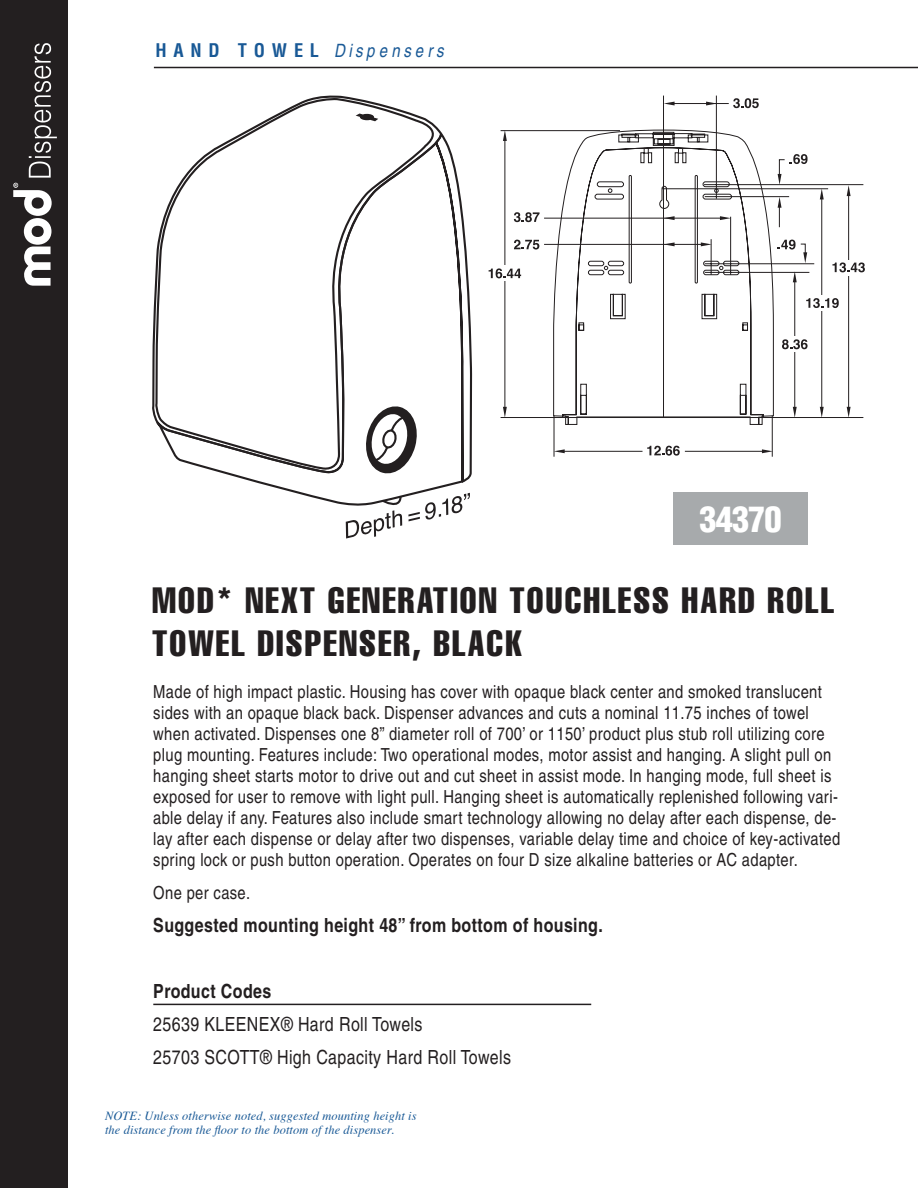
<style>
.page{position:relative;width:918px;height:1188px;background:#fff}
.page>*{position:absolute;margin:0;border:0;box-sizing:border-box;transform-origin:0 0}
.t1{font:extra-condensed 36px/43.2px "Helvetica";letter-spacing:.06em;color:#231f20}
.t2{font:900 condensed 34.5px "Helvetica";letter-spacing:-.03em;color:#fff}
.t3{font:condensed 19.5px "Helvetica";letter-spacing:.02em;color:#231f20}
.t4{font:700 condensed 19.5px "Helvetica";letter-spacing:.02em;color:#231f20}
.t5{font:italic condensed 18.3px "Helvetica";letter-spacing:.21em;color:#195996}
.t6{font:condensed 18px/21px "Helvetica";letter-spacing:.02em;color:#231f20}
.t7{font:italic 12.3px "Times";letter-spacing:.01em;color:#195996}
.s1{font-weight:700;font-style:normal}
</style>
<div class="page">
<div style="left:0;top:0;width:68px;height:1188px;background:#231f20"></div>
<div style="left:674px;top:492px;width:134px;height:52px;background:#a7aaac"></div>
<hr style="left:154px;top:67px;width:764px;height:1px;background:#231f20">
<hr style="left:821px;top:197px;width:1px;height:212px;background:#231f20">
<div style="left:804px;top:295px;width:38px;height:16px;background:#fff"></div>
<svg style="left:553px;top:129px;width:221px;height:296px"></svg>
<svg style="left:733px;top:98px;width:26px;height:10px"></svg>
<svg style="left:806px;top:298px;width:33px;height:10px"></svg>
<svg style="left:647px;top:446px;width:33px;height:10px"></svg>
<svg style="left:514px;top:212px;width:26px;height:10px"></svg>
<svg style="left:514px;top:240px;width:25px;height:10px"></svg>
<hr style="left:663px;top:96px;width:1px;height:321px;background:#231f20">
<hr style="left:505px;top:138px;width:1px;height:271px;background:#231f20">
<hr style="left:501px;top:417px;width:362px;height:1px;background:#231f20">
<hr style="left:705px;top:272px;width:104px;height:1px;background:#231f20">
<hr style="left:705px;top:263px;width:109px;height:1px;background:#231f20">
<hr style="left:705px;top:196px;width:84px;height:1px;background:#231f20">
<hr style="left:662px;top:188px;width:166px;height:1px;background:#231f20">
<hr style="left:704px;top:184px;width:159px;height:1px;background:#231f20">
<hr style="left:501px;top:130px;width:119px;height:1px;background:#231f20">
<hr style="left:563px;top:451px;width:80px;height:1px;background:#231f20">
<hr style="left:685px;top:451px;width:79px;height:1px;background:#231f20">
<hr style="left:673px;top:103px;width:56px;height:1px;background:#231f20">
<hr style="left:544px;top:244px;width:158px;height:1px;background:#231f20">
<hr style="left:544px;top:218px;width:177px;height:1px;background:#231f20">
<hr style="left:794px;top:280px;width:1px;height:129px;background:#231f20">
<hr style="left:730px;top:217px;width:1px;height:58px;background:#231f20">
<hr style="left:772px;top:415px;width:1px;height:42px;background:#231f20">
<hr style="left:554px;top:415px;width:1px;height:42px;background:#231f20">
<hr style="left:711px;top:239px;width:1px;height:36px;background:#231f20">
<hr style="left:848px;top:194px;width:1px;height:215px;background:#231f20">
<hr style="left:716px;top:96px;width:1px;height:103px;background:#231f20">
<svg style="left:503px;top:130px;width:4px;height:11px"></svg>
<svg style="left:820px;top:189px;width:4px;height:10px"></svg>
<svg style="left:793px;top:271px;width:4px;height:11px"></svg>
<svg style="left:847px;top:185px;width:4px;height:11px"></svg>
<svg style="left:503px;top:407px;width:4px;height:10px"></svg>
<svg style="left:554px;top:449px;width:11px;height:4px"></svg>
<svg style="left:762px;top:449px;width:11px;height:4px"></svg>
<svg style="left:701px;top:242px;width:11px;height:4px"></svg>
<svg style="left:720px;top:216px;width:11px;height:4px"></svg>
<svg style="left:706px;top:102px;width:11px;height:3px"></svg>
<svg style="left:664px;top:242px;width:11px;height:4px"></svg>
<svg style="left:664px;top:216px;width:11px;height:4px"></svg>
<svg style="left:664px;top:102px;width:11px;height:3px"></svg>
<svg style="left:793px;top:407px;width:4px;height:10px"></svg>
<svg style="left:820px;top:407px;width:4px;height:10px"></svg>
<svg style="left:847px;top:407px;width:4px;height:10px"></svg>
<svg style="left:778px;top:154px;width:30px;height:109px"></svg>
<div style="left:831px;top:260px;width:37px;height:15px;background:#fff"></div>
<svg style="left:832px;top:262px;width:33px;height:10px"></svg>
<div style="left:776px;top:336px;width:38px;height:16px;background:#fff"></div>
<svg style="left:782px;top:339px;width:26px;height:10px"></svg>
<div style="left:486px;top:266px;width:38px;height:15px;background:#fff"></div>
<svg style="left:489px;top:268px;width:32px;height:10px"></svg>
<svg style="left:152px;top:97px;width:321px;height:408px"></svg>
<svg style="left:356px;top:114px;width:22px;height:7px"></svg>
<svg style="left:364px;top:402px;width:57px;height:76px"></svg>
<svg style="left:346px;top:493px;width:124px;height:46px"></svg>
<hr style="left:153px;top:1004px;width:438px;height:1px;background:#231f20">
<svg style="left:13px;top:43px;width:44px;height:243px"></svg>
<p class="t5" style="left:155px;top:40px;width:290px"><span class="s1">HAND TOWEL</span> Dispensers</p>
<p class="t2" style="left:700px;top:498px;width:84px">34370</p>
<p class="t1" style="left:152px;top:578px;width:684px">MOD* NEXT GENERATION TOUCHLESS HARD ROLL<br>TOWEL DISPENSER, BLACK</p>
<p class="t6" style="left:153px;top:681px;width:688px">Made of high impact plastic. Housing has cover with opaque black center and smoked translucent sides with an opaque black back. Dispenser advances and cuts a nominal 11.75 inches of towel when activated. Dispenses one 8” diameter roll of 700’ or 1150’ product plus stub roll utilizing core plug mounting. Features include: Two operational modes, motor assist and hanging. A slight pull on hanging sheet starts motor to drive out and cut sheet in assist mode. In hanging mode, full sheet is exposed for user to remove with light pull. Hanging sheet is automatically replenished following vari&shy;able delay if any. Features also include smart technology allowing no delay after each dispense, de&shy;lay after each dispense or delay after two dispenses, variable delay time and choice of key-activated spring lock or push button operation. Operates on four D size alkaline batteries or AC adapter.</p>
<p class="t6" style="left:153px;top:882px;width:98px">One per case.</p>
<p class="t4" style="left:153px;top:913px;width:451px">Suggested mounting height 48” from bottom of housing.</p>
<p class="t4" style="left:153px;top:979px;width:120px">Product Codes</p>
<p class="t3" style="left:153px;top:1012px;width:271px">25639 KLEENEX® Hard Roll Towels</p>
<p class="t3" style="left:153px;top:1045px;width:359px">25703 SCOTT® High Capacity Hard Roll Towels</p>
<p class="t7" style="left:105px;top:1106px;width:313px">NOTE: Unless otherwise noted, suggested mounting height is</p>
<p class="t7" style="left:105px;top:1119px;width:290px">the distance from the floor to the bottom of the dispenser.</p>
</div>
